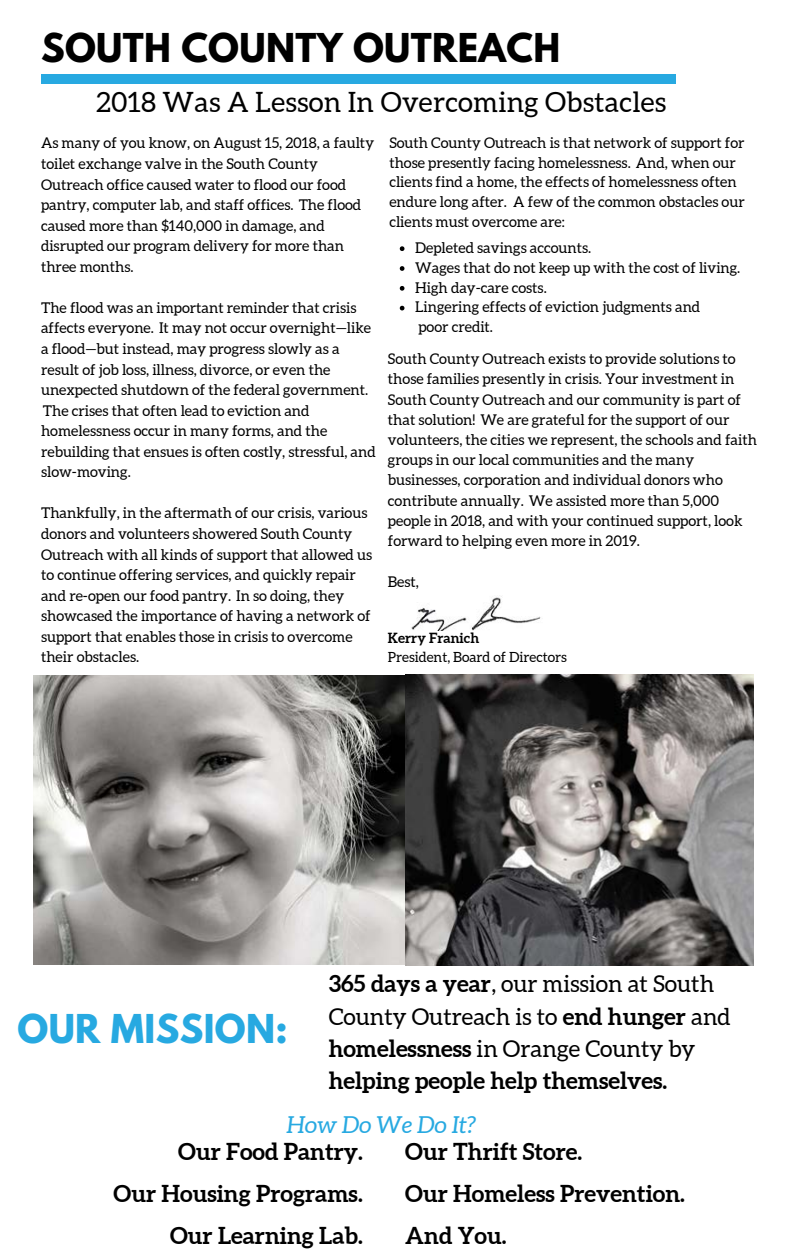
<style>
.page{position:relative;width:792px;height:1260px;background:#fff}
.page>*{position:absolute;margin:0;border:0;box-sizing:border-box;transform-origin:0 0}
.t1{font:700 35.2px "League Spartan";letter-spacing:.01em;color:#000}
.t2{font:700 35.2px "League Spartan";letter-spacing:.01em;color:#27a9e1}
.t3{font:28px "Aleo";letter-spacing:.01em;color:#000}
.t4{font:700 23.4px/41.6px "Aleo";color:#000}
.t5{font:italic 23.4px "Aleo";letter-spacing:.01em;color:#27a9e1}
.t6{font:14.8px/20.6px "Aleo";color:#000}
.t7{font:14px "Aleo";color:#000}
.t8{font:700 14px "Aleo";color:#000}
.s1{font-weight:400}
</style>
<div class="page">
<div style="left:41px;top:74px;width:635px;height:10px;background:#27a9e1"></div>
<img style="left:34px;top:675px;width:371px;height:290px">
<img style="left:405px;top:675px;width:348px;height:291px">
<svg style="left:400px;top:246px;width:4px;height:5px"></svg>
<svg style="left:400px;top:266px;width:4px;height:5px"></svg>
<svg style="left:400px;top:286px;width:4px;height:5px"></svg>
<svg style="left:400px;top:306px;width:4px;height:4px"></svg>
<img style="left:411px;top:596px;width:130px;height:34px">
<h1 class="t1" style="left:41px;top:30px;width:521px">SOUTH COUNTY OUTREACH</h1>
<h2 class="t3" style="left:96px;top:86px;width:572px">2018 Was A Lesson In Overcoming Obstacles</h2>
<p class="t6" style="left:41px;top:133px;width:335px">As many of you know, on August 15, 2018, a faulty toilet exchange valve in the South County Outreach office caused water to flood our food pantry, computer lab, and staff offices. The flood caused more than $140,000 in damage, and disrupted our program delivery for more than three months.</p>
<p class="t6" style="left:41px;top:297px;width:336px">The flood was an important reminder that crisis affects everyone. It may not occur overnight—like a flood—but instead, may progress slowly as a result of job loss, illness, divorce, or even the unexpected shutdown of the federal government.<br>The crises that often lead to eviction and homelessness occur in many forms, and the rebuilding that ensues is often costly, stressful, and slow-moving.</p>
<p class="t6" style="left:41px;top:503px;width:333px">Thankfully, in the aftermath of our crisis, various donors and volunteers showered South County Outreach with all kinds of support that allowed us to continue offering services, and quickly repair and re-open our food pantry. In so doing, they showcased the importance of having a network of support that enables those in crisis to overcome their obstacles.</p>
<p class="t6" style="left:389px;top:133px;width:357px;line-height:19.8px">South County Outreach is that network of support for those presently facing homelessness. And, when our clients find a home, the effects of homelessness often endure long after. A few of the common obstacles our clients must overcome are:</p>
<p class="t6" style="left:415px;top:238px;width:327px;line-height:19.8px">Depleted savings accounts.<br>Wages that do not keep up with the cost of living.<br>High day-care costs.<br>Lingering effects of eviction judgments and<br>poor credit.</p>
<p class="t6" style="left:388px;top:349px;width:371px">South County Outreach exists to provide solutions to those families presently in crisis. Your investment in South County Outreach and our community is part of that solution! We are grateful for the support of our volunteers, the cities we represent, the schools and faith groups in our local communities and the many businesses, corporation and individual donors who contribute annually. We assisted more than 5,000 people in 2018, and with your continued support, look forward to helping even more in 2019.</p>
<p class="t6" style="left:388px;top:571px;width:33px">Best,</p>
<p class="t8" style="left:388px;top:630px;width:93px">Kerry Franich</p>
<p class="t7" style="left:388px;top:649px;width:180px">President, Board of Directors</p>
<h1 class="t2" style="left:18px;top:1011px;width:272px">OUR MISSION:</h1>
<h3 class="t4" style="left:329px;top:968px;width:404px;line-height:32px">365 days a year<span class="s1">, our mission at South County Outreach is to</span> end hunger <span class="s1">and </span>homelessness <span class="s1">in Orange County by </span>helping people help themselves.</h3>
<h3 class="t5" style="left:287px;top:1111px;width:191px">How Do We Do It?</h3>
<h3 class="t4" style="left:114px;top:1131px;width:251px;text-align:right">Our Food Pantry.<br>Our Housing Programs.<br>Our Learning Lab.</h3>
<h3 class="t4" style="left:405px;top:1131px;width:281px">Our Thrift Store.<br>Our Homeless Prevention.<br>And You.</h3>
</div>
